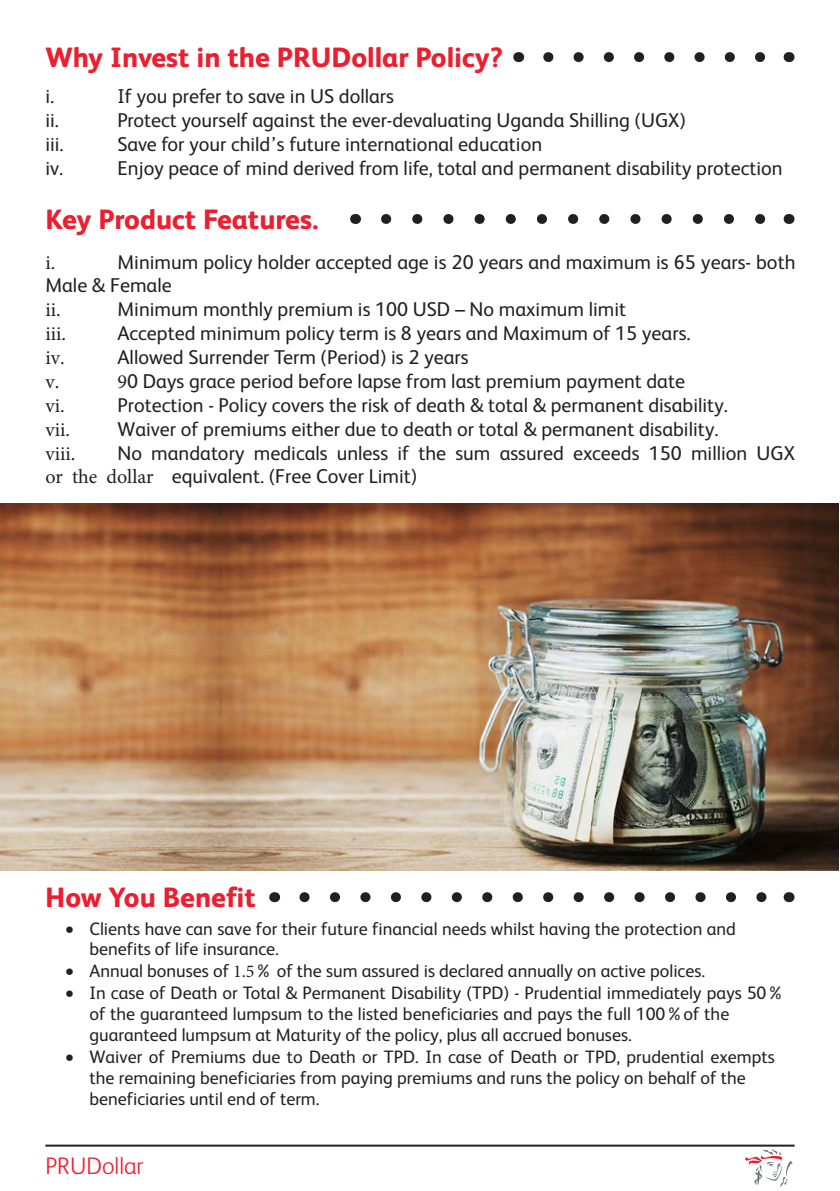
<style>
.page{position:relative;width:840px;height:1191px;background:#fff}
.page>*{position:absolute;margin:0;border:0;box-sizing:border-box;transform-origin:0 0}
.t1{font:800 28px "FS Albert";color:#eb1f30}
.t2{font:300 24px "FS Albert";color:#eb1f30}
.t3{font:20px/23.4px "FS Albert";color:#231f20}
.t4{font:20px "Minion Pro";color:#231f20}
.t5{font:18px/21.2px "FS Albert";color:#231f20}
.s1{font-family:"Minion Pro"}
</style>
<div class="page">
<hr style="left:45px;top:1144px;width:749px;height:2px;background:#231f20">
<svg style="left:745px;top:1149px;width:46px;height:37px"></svg>
<img style="left:221px;top:503px;width:617px;height:367px">
<img style="left:0;top:503px;width:221px;height:367px">
<svg style="left:548px;top:52px;width:218px;height:10px"></svg>
<svg style="left:386px;top:214px;width:380px;height:10px"></svg>
<svg style="left:304px;top:892px;width:463px;height:10px"></svg>
<p class="t1" style="left:45px;top:41px;width:458px">Why Invest in the PRUDollar Policy?</p>
<p class="t3" style="left:45px;top:84px;width:10px">i.</p>
<p class="t3" style="left:117px;top:84px;width:278px">If you prefer to save in US dollars</p>
<p class="t3" style="left:45px;top:108px;width:15px">ii.</p>
<p class="t3" style="left:117px;top:108px;width:569px">Protect yourself against the ever-devaluating Uganda Shilling (UGX)</p>
<p class="t3" style="left:45px;top:132px;width:20px">iii.</p>
<p class="t3" style="left:117px;top:132px;width:426px">Save for your child’s future international education</p>
<p class="t3" style="left:45px;top:156px;width:19px">iv.</p>
<p class="t3" style="left:117px;top:156px;width:666px">Enjoy peace of mind derived from life, total and permanent disability protection</p>
<p class="t1" style="left:45px;top:203px;width:274px">Key Product Features.</p>
<p class="t3" style="left:45px;top:250px;width:751px;text-indent:72px">Minimum policy holder accepted age is 20 years and maximum is 65 years- both<br>Male &amp; Female<br><span class="s1">ii.</span></p>
<p class="t4" style="left:45px;top:250px;width:11px">i.</p>
<p class="t3" style="left:117px;top:297px;width:510px">Minimum monthly premium is 100 USD – No maximum limit</p>
<p class="t4" style="left:45px;top:321px;width:22px">iii.</p>
<p class="t3" style="left:117px;top:321px;width:574px">Accepted minimum policy term is 8 years and Maximum of 15 years.</p>
<p class="t4" style="left:45px;top:345px;width:21px">iv.</p>
<p class="t3" style="left:117px;top:345px;width:352px">Allowed Surrender Term (Period) is 2 years</p>
<p class="t4" style="left:45px;top:369px;width:15px">v.</p>
<p class="t3" style="left:117px;top:369px;width:568px"><span class="s1">9</span>0 Days grace period before lapse from last premium payment date</p>
<p class="t4" style="left:45px;top:393px;width:21px">vi.</p>
<p class="t3" style="left:117px;top:393px;width:611px">Protection - Policy covers the risk of death &amp; total &amp; permanent disability.</p>
<p class="t4" style="left:45px;top:417px;width:26px">vii.</p>
<p class="t3" style="left:117px;top:417px;width:602px">Waiver of premiums either due to death or total &amp; permanent disability.</p>
<p class="t4" style="left:45px;top:441px;width:31px">viii.</p>
<p class="t3" style="left:45px;top:441px;width:750px;text-indent:72px">No mandatory medicals unless if the sum assured exceeds 150 million UGX <span class="s1">or the dollar</span> equivalent. (Free Cover Limit)</p>
<p class="t1" style="left:45px;top:881px;width:212px">How You Benefit</p>
<p class="t5" style="left:89px;top:918px;width:647px;line-height:20.6px;text-indent:-24px">• Clients have can save for their future financial needs whilst having the protection and benefits of life insurance.</p>
<p class="t5" style="left:65px;top:960px;width:641px">• Annual bonuses of <span class="s1">1.5</span>% of the sum assured is declared annually on active polices.</p>
<p class="t5" style="left:89px;top:981px;width:696px;text-indent:-24px">• In case of Death or Total &amp; Permanent Disability (TPD) - Prudential immediately pays 50% of the guaranteed lumpsum to the listed beneficiaries and pays the full 100%of the guaranteed lumpsum at Maturity of the policy, plus all accrued bonuses.</p>
<p class="t5" style="left:89px;top:1045px;width:686px;text-indent:-24px">• Waiver of Premiums due to Death or TPD. In case of Death or TPD, prudential exempts the remaining beneficiaries from paying premiums and runs the policy on behalf of the beneficiaries until end of term.</p>
<p class="t2" style="left:45px;top:1151px;width:100px">PRUDollar</p>
</div>
